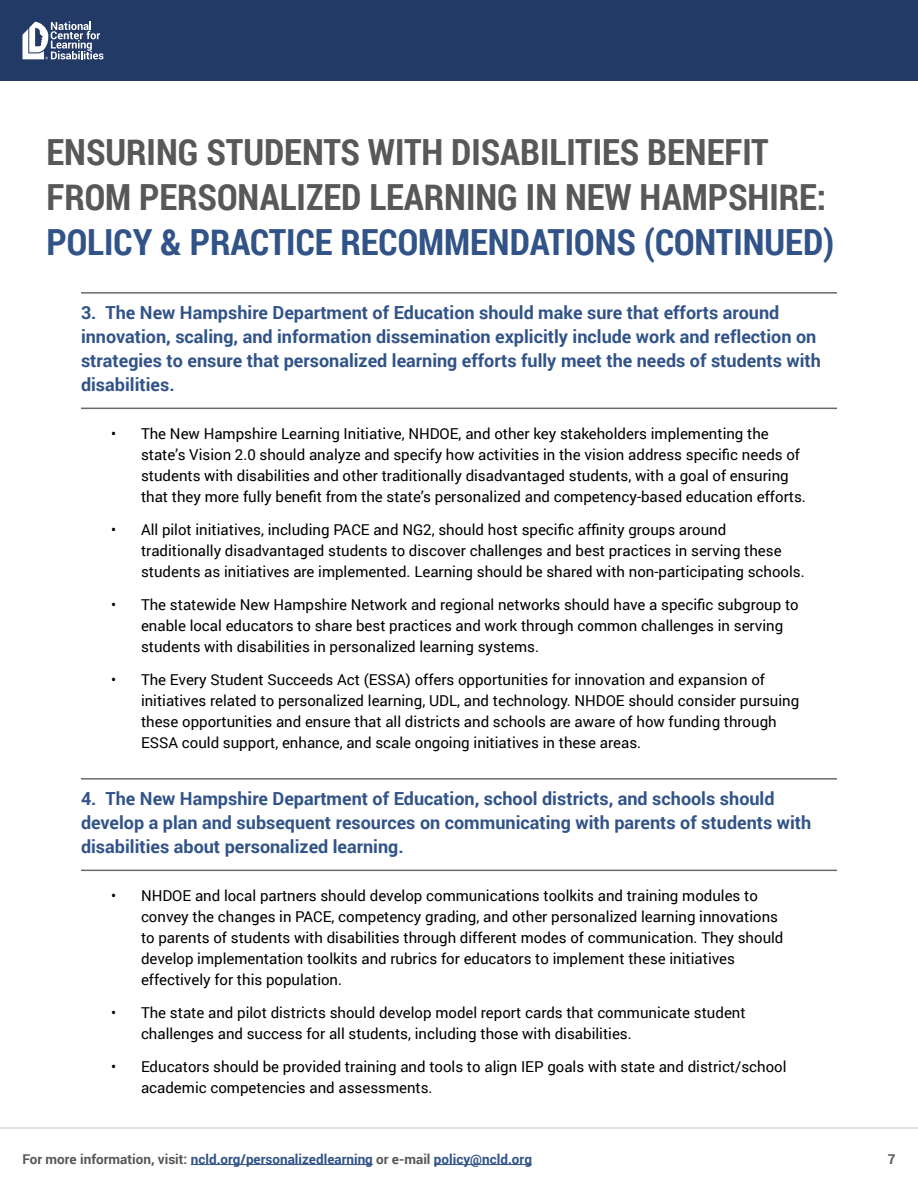
<style>
.page{position:relative;width:918px;height:1188px;background:#fff}
.page>*{position:absolute;margin:0;border:0;box-sizing:border-box;transform-origin:0 0}
.t1{font:700 36px/45px "Roboto Condensed";color:#58585a}
.t2{font:700 36px "Roboto Condensed";color:#315388}
.t3{font:700 18px/24px "Roboto";color:#315388}
.t4{font:15px/21px "Roboto";color:#000}
.t5{font:700 13.5px "Roboto";color:#315388}
.t6{font:700 13.5px "Roboto";color:#58585a}
.s1{color:#58585a}
</style>
<div class="page">
<div style="left:0;top:0;width:918px;height:81px;background:#233a67"></div>
<svg style="left:22px;top:22px;width:81px;height:37px"></svg>
<hr style="left:191px;top:1164px;width:182px;height:1px;background:#315388">
<hr style="left:434px;top:1164px;width:98px;height:1px;background:#315388">
<hr style="left:0;top:1127px;width:918px;height:2px;background:#d3d8e1">
<hr style="left:81px;top:292px;width:756px;height:2px;background:#696969">
<hr style="left:81px;top:408px;width:756px;height:1px;background:#696969">
<hr style="left:81px;top:778px;width:756px;height:2px;background:#696969">
<hr style="left:81px;top:870px;width:756px;height:1px;background:#696969">
<h1 class="t1" style="left:46px;top:129px;width:781px">ENSURING STUDENTS WITH DISABILITIES BENEFIT<br>FROM PERSONALIZED LEARNING IN NEW HAMPSHIRE:</h1>
<h1 class="t2" style="left:46px;top:217px;width:789px">POLICY &amp; PRACTICE RECOMMENDATIONS (CONTINUED)</h1>
<p class="t3" style="left:81px;top:300px;width:742px">3. The New Hampshire Department of Education should make sure that efforts around innovation, scaling, and information dissemination explicitly include work and reflection on strategies to ensure that personalized learning efforts fully meet the needs of students with disabilities.</p>
<p class="t4" style="left:141px;top:423px;width:666px;text-indent:-30px">• The New Hampshire Learning Initiative, NHDOE, and other key stakeholders implementing the state’s Vision 2.0 should analyze and specify how activities in the vision address specific needs of students with disabilities and other traditionally disadvantaged students, with a goal of ensuring that they more fully benefit from the state’s personalized and competency-based education efforts.</p>
<p class="t4" style="left:141px;top:519px;width:665px;text-indent:-30px">• All pilot initiatives, including PACE and NG2, should host specific affinity groups around traditionally disadvantaged students to discover challenges and best practices in serving these students as initiatives are implemented. Learning should be shared with non-participating schools.</p>
<p class="t4" style="left:141px;top:594px;width:659px;text-indent:-30px">• The statewide New Hampshire Network and regional networks should have a specific subgroup to enable local educators to share best practices and work through common challenges in serving students with disabilities in personalized learning systems.</p>
<p class="t4" style="left:141px;top:669px;width:660px;text-indent:-30px">• The Every Student Succeeds Act (ESSA) offers opportunities for innovation and expansion of initiatives related to personalized learning, UDL, and technology. NHDOE should consider pursuing these opportunities and ensure that all districts and schools are aware of how funding through ESSA could support, enhance, and scale ongoing initiatives in these areas.</p>
<p class="t3" style="left:81px;top:786px;width:732px">4. The New Hampshire Department of Education, school districts, and schools should develop a plan and subsequent resources on communicating with parents of students with disabilities about personalized learning.</p>
<p class="t4" style="left:141px;top:885px;width:644px;text-indent:-30px">• NHDOE and local partners should develop communications toolkits and training modules to convey the changes in PACE, competency grading, and other personalized learning innovations to parents of students with disabilities through different modes of communication. They should develop implementation toolkits and rubrics for educators to implement these initiatives effectively for this population.</p>
<p class="t4" style="left:141px;top:1002px;width:606px;text-indent:-30px">• The state and pilot districts should develop model report cards that communicate student challenges and success for all students, including those with disabilities.</p>
<p class="t4" style="left:141px;top:1056px;width:647px;text-indent:-30px">• Educators should be provided training and tools to align IEP goals with state and district/school academic competencies and assessments.</p>
<p class="t5" style="left:22px;top:1149px;width:511px"><span class="s1">For more information, visit:</span> ncld.org/personalizedlearning <span class="s1">or e-mail</span> policy@ncld.org</p>
<p class="t6" style="left:888px;top:1149px;width:9px">7</p>
</div>
